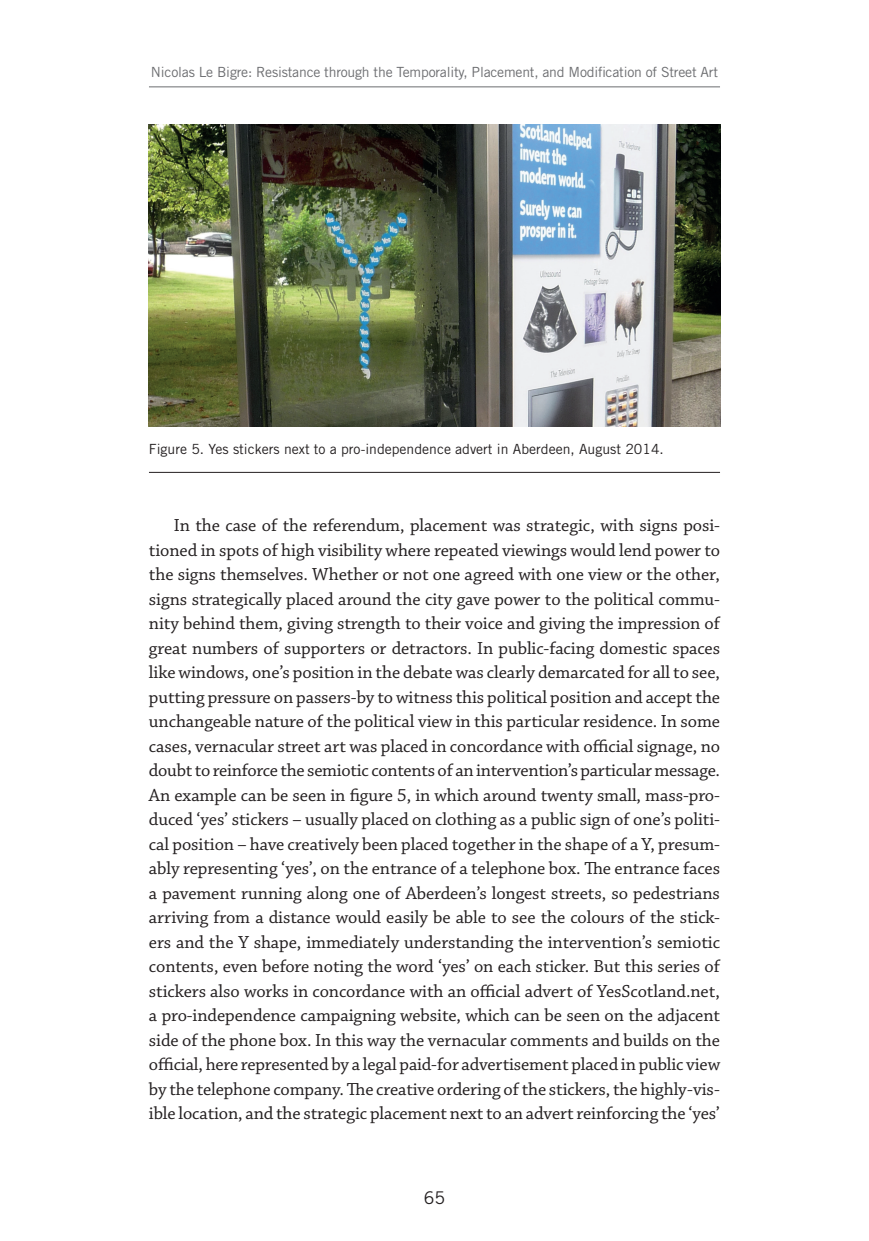
<style>
.page{position:relative;width:869px;height:1241px;background:#fff}
.page>*{position:absolute;margin:0;border:0;box-sizing:border-box;transform-origin:0 0}
.t1{font:18.38px/24.5px "Chaparral Pro";letter-spacing:-.005em;color:#231f20;text-align:justify}
.t2{font:17.5px "Trade Gothic LT Std";color:#231f20}
.t3{font:14px "Trade Gothic LT Std";letter-spacing:-.015em;color:#6c6d70}
.t4{font:14px "Trade Gothic LT Std";color:#231f20}
</style>
<div class="page">
<hr style="left:149px;top:86px;width:570px;height:1px;background:#6c6d70">
<hr style="left:149px;top:472px;width:570px;height:1px;background:#231f20">
<img style="left:149px;top:124px;width:570px;height:303px">
<p class="t3" style="left:151px;top:64px;width:568px">Nicolas Le Bigre: Resistance through the Temporality, Placement, and Modification of Street Art</p>
<p class="t4" style="left:149px;top:440px;width:516px">Figure 5. Yes stickers next to a pro-independence advert in Aberdeen, August 2014.</p>
<p class="t1" style="left:149px;top:513px;width:572px;text-indent:25px">In the case of the referendum, placement was strategic, with signs posi&shy;tioned in spots of high visibility where repeated viewings would lend power to the signs themselves. Whether or not one agreed with one view or the other, signs strategically placed around the city gave power to the political commu&shy;nity behind them, giving strength to their voice and giving the impression of great numbers of supporters or detractors. In public-facing domestic spaces like windows, one’s position in the debate was clearly demarcated for all to see, putting pressure on passers-by to witness this political position and accept the unchangeable nature of the political view in this particular residence. In some cases, vernacular street art was placed in concordance with official signage, no doubt to reinforce the semiotic contents of an intervention’s particular message.<br>An example can be seen in figure 5, in which around twenty small, mass-pro&shy;duced ‘yes’ stickers – usually placed on clothing as a public sign of one’s politi&shy;cal position – have creatively been placed together in the shape of a Y, presum&shy;ably representing ‘yes’, on the entrance of a telephone box. The entrance faces a pavement running along one of Aberdeen’s longest streets, so pedestrians arriving from a distance would easily be able to see the colours of the stick&shy;ers and the Y shape, immediately understanding the intervention’s semiotic contents, even before noting the word ‘yes’ on each sticker. But this series of stickers also works in concordance with an official advert of YesScotland.net, a pro-independence campaigning website, which can be seen on the adjacent side of the phone box. In this way the vernacular comments and builds on the official, here represented by a legal paid-for advertisement placed in public view by the telephone company. The creative ordering of the stickers, the highly-vis&shy;ible location, and the strategic placement next to an advert reinforcing the ‘yes’</p>
<p class="t2" style="left:423px;top:1186px;width:23px">65</p>
</div>
